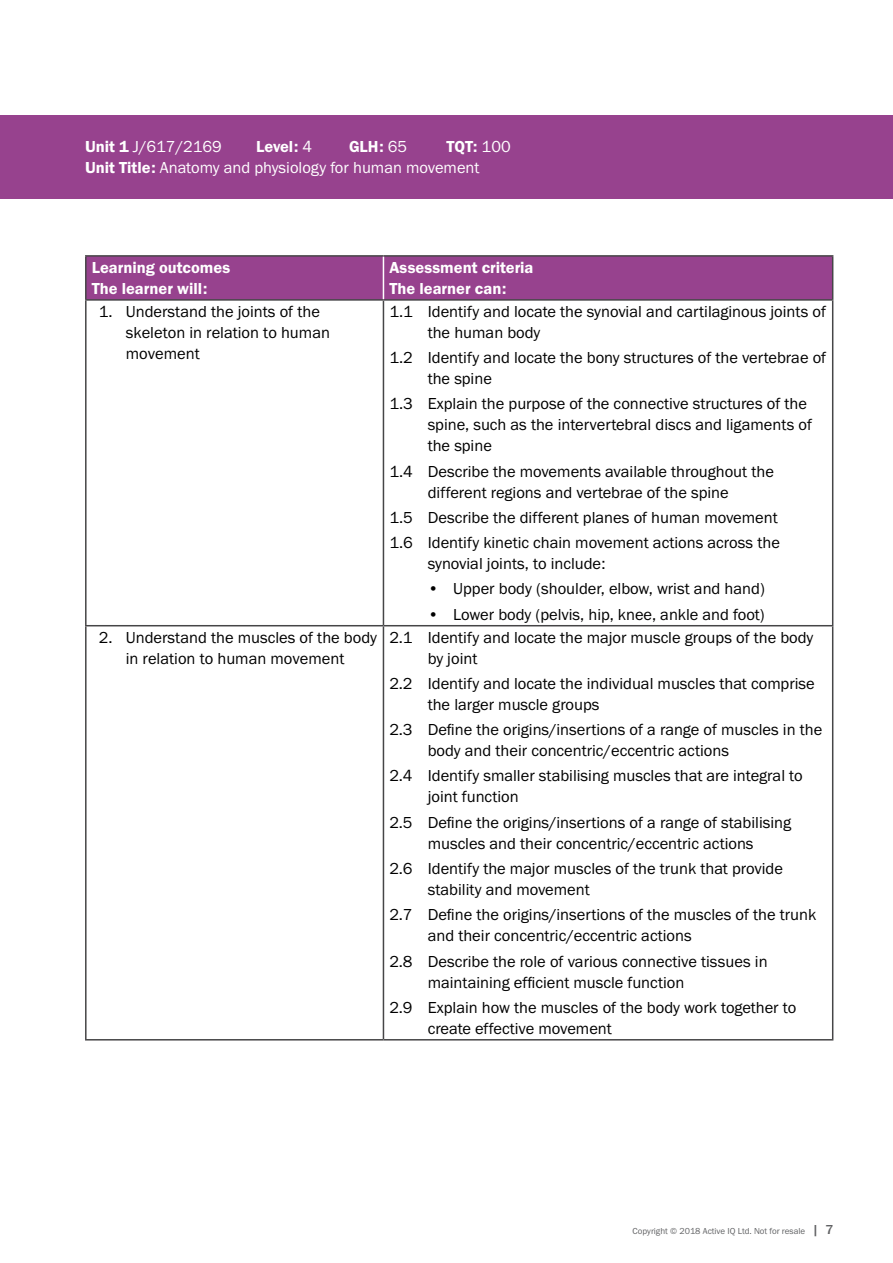
<style>
.page{position:relative;width:893px;height:1263px;background:#fff}
.page>*{position:absolute;margin:0;border:0;box-sizing:border-box;transform-origin:0 0}
.t1{font:16.5px/21px "Franklin Gothic URW Boo";color:#000}
.t2{font:16.5px/21px "Franklin Gothic URW Dem";color:#fff}
.t3{font:16.5px "Franklin Gothic URW Boo";color:#fff}
.t4{font:9px "Franklin Gothic URW Boo";color:#616264}
.s1{font-family:"Franklin Gothic URW Dem"}
.s2{font-family:"Franklin Gothic URW Boo"}
.s3{font-family:"Franklin Gothic URW";font-weight:500;font-size:13.5px}
</style>
<div class="page">
<div style="left:0;top:115px;width:893px;height:84px;background:#97428e"></div>
<div style="left:87px;top:257px;width:745px;height:42px;background:#97428e"></div>
<hr style="left:85px;top:255px;width:298px;height:2px;background:#464547">
<hr style="left:85px;top:257px;width:2px;height:42px;background:#464547">
<hr style="left:383px;top:255px;width:450px;height:2px;background:#464547">
<hr style="left:832px;top:257px;width:1px;height:42px;background:#464547">
<hr style="left:85px;top:299px;width:298px;height:2px;background:#464547">
<hr style="left:85px;top:301px;width:2px;height:324px;background:#464547">
<hr style="left:383px;top:299px;width:450px;height:2px;background:#464547">
<hr style="left:383px;top:301px;width:1px;height:324px;background:#464547">
<hr style="left:832px;top:301px;width:1px;height:324px;background:#464547">
<hr style="left:85px;top:625px;width:298px;height:1px;background:#464547">
<hr style="left:85px;top:626px;width:2px;height:413px;background:#464547">
<hr style="left:383px;top:625px;width:450px;height:1px;background:#464547">
<hr style="left:383px;top:626px;width:1px;height:413px;background:#464547">
<hr style="left:832px;top:626px;width:1px;height:413px;background:#464547">
<hr style="left:85px;top:1039px;width:298px;height:1px;background:#464547">
<hr style="left:383px;top:1039px;width:450px;height:1px;background:#464547">
<hr style="left:383px;top:257px;width:1px;height:42px;background:#fff">
<p class="t3" style="left:85px;top:136px;width:138px"><span class="s1">Unit 1</span> J/617/2169</p>
<p class="t2" style="left:256px;top:136px;width:58px">Level: <span class="s2">4</span></p>
<p class="t2" style="left:349px;top:136px;width:60px">GLH: <span class="s2">65</span></p>
<p class="t2" style="left:447px;top:136px;width:66px">TQT: <span class="s2">100</span></p>
<p class="t3" style="left:85px;top:157px;width:396px"><span class="s1">Unit Title:</span> Anatomy and physiology for human movement</p>
<p class="t2" style="left:92px;top:257px;width:140px">Learning outcomes<br>The learner will:</p>
<p class="t2" style="left:389px;top:257px;width:146px">Assessment criteria<br>The learner can:</p>
<p class="t1" style="left:126px;top:301px;width:206px;text-indent:-27px">1. Understand the joints of the skeleton in relation to human movement</p>
<p class="t1" style="left:428px;top:301px;width:400px;text-indent:-38px">1.1 Identify and locate the synovial and cartilaginous joints of the human body</p>
<p class="t1" style="left:428px;top:347px;width:400px;text-indent:-38px">1.2 Identify and locate the bony structures of the vertebrae of the spine</p>
<p class="t1" style="left:428px;top:393px;width:386px;text-indent:-38px">1.3 Explain the purpose of the connective structures of the spine, such as the intervertebral discs and ligaments of the spine</p>
<p class="t1" style="left:389px;top:460px;width:386px;text-align:center">1.4 Describe the movements available throughout the different regions and vertebrae of the spine</p>
<p class="t1" style="left:389px;top:504px;width:392px;line-height:25.2px">1.5 Describe the different planes of human movement<br>1.6 Identify kinetic chain movement actions across the</p>
<p class="t1" style="left:428px;top:553px;width:179px">synovial joints, to include:</p>
<p class="t1" style="left:428px;top:578px;width:339px">• Upper body (shoulder, elbow, wrist and hand)</p>
<p class="t1" style="left:428px;top:603px;width:338px">• Lower body (pelvis, hip, knee, ankle and foot)</p>
<p class="t1" style="left:99px;top:626px;width:280px;text-align:center">2. Understand the muscles of the body in relation to human movement</p>
<p class="t1" style="left:428px;top:626px;width:387px;text-indent:-38px">2.1 Identify and locate the major muscle groups of the body by joint</p>
<p class="t1" style="left:428px;top:673px;width:389px;text-indent:-38px">2.2 Identify and locate the individual muscles that comprise the larger muscle groups</p>
<p class="t1" style="left:428px;top:719px;width:396px;text-indent:-38px">2.3 Define the origins/insertions of a range of muscles in the body and their concentric/eccentric actions</p>
<p class="t1" style="left:428px;top:765px;width:376px;text-indent:-38px">2.4 Identify smaller stabilising muscles that are integral to joint function</p>
<p class="t1" style="left:389px;top:811px;width:403px;text-align:center">2.5 Define the origins/insertions of a range of stabilising muscles and their concentric/eccentric actions</p>
<p class="t1" style="left:428px;top:858px;width:357px;text-indent:-38px">2.6 Identify the major muscles of the trunk that provide stability and movement</p>
<p class="t1" style="left:428px;top:904px;width:390px;text-indent:-38px">2.7 Define the origins/insertions of the muscles of the trunk and their concentric/eccentric actions</p>
<p class="t1" style="left:428px;top:950px;width:341px;text-indent:-38px">2.8 Describe the role of various connective tissues in maintaining efficient muscle function</p>
<p class="t1" style="left:428px;top:996px;width:370px;text-indent:-38px">2.9 Explain how the muscles of the body work together to create effective movement</p>
<p class="t4" style="left:633px;top:1226px;width:202px">Copyright © 2018 Active IQ Ltd. Not for resale <span class="s3">| 7</span></p>
</div>
